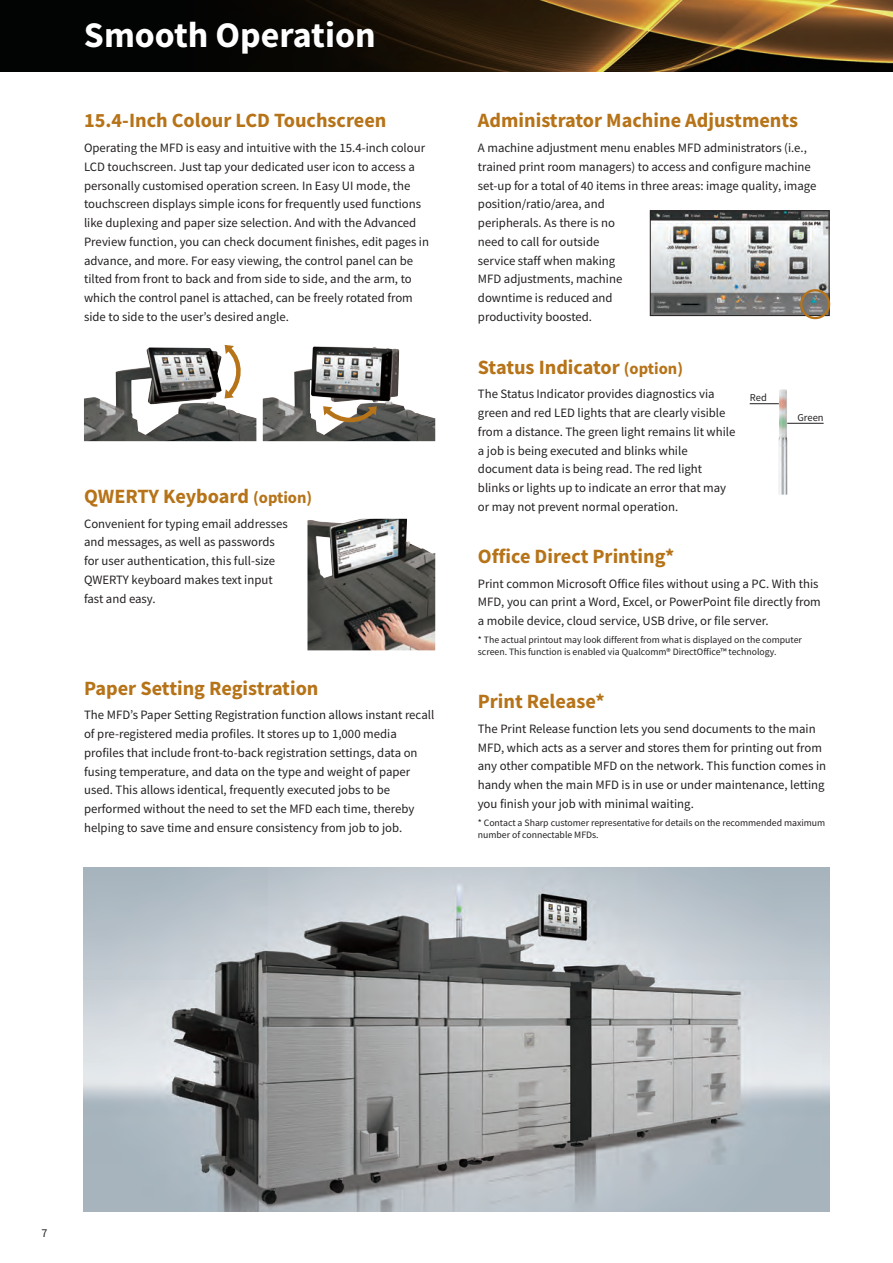
<style>
.page{position:relative;width:893px;height:1263px;background:#fff}
.page>*{position:absolute;margin:0;border:0;box-sizing:border-box;transform-origin:0 0}
.t1{font:700 36px "Source Sans Pro";color:#fff}
.t2{font:700 20.25px "Source Sans Pro";color:#b67318}
.t3{font:12.75px/18.8px "Source Sans Pro";color:#231f20}
.t4{font:12px "Source Sans Pro";color:#231f20}
.t5{font:10.5px "Source Sans Pro";color:#231f20}
.t6{font:9.75px/12px "Source Sans Pro";color:#231f20}
.s1{font-size:16.5px}
</style>
<div class="page">
<img style="left:0;top:0;width:893px;height:72px">
<img style="left:307px;top:519px;width:128px;height:131px">
<img style="left:652px;top:212px;width:175px;height:102px">
<div style="left:650px;top:210px;width:179px;height:106px;border:1px solid #231f20"></div>
<div style="left:800px;top:289px;width:30px;height:30px;border:2px solid #b67318;border-radius:50%"></div>
<img style="left:84px;top:347px;width:172px;height:94px">
<svg style="left:222px;top:344px;width:20px;height:57px"></svg>
<img style="left:263px;top:346px;width:172px;height:95px">
<img style="left:779px;top:389px;width:8px;height:106px">
<svg style="left:750px;top:403px;width:29px;height:1px"></svg>
<hr style="left:787px;top:423px;width:37px;height:1px;background:#231f20">
<img style="left:84px;top:867px;width:745px;height:345px">
<svg style="left:320px;top:404px;width:58px;height:19px"></svg>
<p class="t1" style="left:84px;top:11px;width:293px">Smooth Operation</p>
<p class="t2" style="left:84px;top:107px;width:304px">15.4-Inch Colour LCD Touchscreen</p>
<p class="t3" style="left:84px;top:138px;width:347px">Operating the MFD is easy and intuitive with the 15.4-inch colour LCD touchscreen. Just tap your dedicated user icon to access a personally customised operation screen. In Easy UI mode, the touchscreen displays simple icons for frequently used functions like duplexing and paper size selection. And with the Advanced Preview function, you can check document finishes, edit pages in advance, and more. For easy viewing, the control panel can be tilted from front to back and from side to side, and the arm, to which the control panel is attached, can be freely rotated from side to side to the user’s desired angle.</p>
<p class="t2" style="left:84px;top:482px;width:230px">QWERTY Keyboard <span class="s1">(option)</span></p>
<p class="t3" style="left:84px;top:514px;width:205px">Convenient for typing email addresses and messages, as well as passwords for user authentication, this full-size<br>QWERTY keyboard makes text input fast and easy.</p>
<p class="t2" style="left:84px;top:674px;width:236px">Paper Setting Registration</p>
<p class="t3" style="left:84px;top:706px;width:352px">The MFD’s Paper Setting Registration function allows instant recall of pre-registered media profiles. It stores up to 1,000 media profiles that include front-to-back registration settings, data on fusing temperature, and data on the type and weight of paper used. This allows identical, frequently executed jobs to be performed without the need to set the MFD each time, thereby helping to save time and ensure consistency from job to job.</p>
<p class="t2" style="left:478px;top:107px;width:322px">Administrator Machine Adjustments</p>
<p class="t3" style="left:478px;top:138px;width:340px">A machine adjustment menu enables MFD administrators (i.e., trained print room managers) to access and configure machine set-up for a total of 40 items in three areas: image quality, image position/ratio/area, and<br>peripherals. As there is no<br>need to call for outside<br>service staff when making<br>MFD adjustments, machine<br>downtime is reduced and<br>productivity boosted.</p>
<p class="t2" style="left:478px;top:353px;width:207px">Status Indicator <span class="s1">(option)</span></p>
<p class="t3" style="left:478px;top:385px;width:259px">The Status Indicator provides diagnostics via green and red LED lights that are clearly visible from a distance. The green light remains lit while a job is being executed and blinks while document data is being read. The red light blinks or lights up to indicate an error that may or may not prevent normal operation.</p>
<p class="t5" style="left:750px;top:391px;width:18px">Red</p>
<p class="t5" style="left:797px;top:410px;width:28px">Green</p>
<p class="t2" style="left:478px;top:542px;width:198px">Office Direct Printing*</p>
<p class="t3" style="left:478px;top:574px;width:345px">Print common Microsoft Office files without using a PC. With this<br>MFD, you can print a Word, Excel, or PowerPoint file directly from a mobile device, cloud service, USB drive, or file server.</p>
<p class="t6" style="left:478px;top:634px;width:326px">* The actual printout may look different from what is displayed on the computer screen. This function is enabled via Qualcomm® DirectOffice™ technology.</p>
<p class="t2" style="left:478px;top:688px;width:128px">Print Release*</p>
<p class="t3" style="left:478px;top:719px;width:350px">The Print Release function lets you send documents to the main MFD, which acts as a server and stores them for printing out from any other compatible MFD on the network. This function comes in handy when the main MFD is in use or under maintenance, letting you finish your job with minimal waiting.</p>
<p class="t6" style="left:478px;top:817px;width:349px">* Contact a Sharp customer representative for details on the recommended maximum number of connectable MFDs.</p>
<p class="t4" style="left:41px;top:1226px;width:7px">7</p>
</div>
